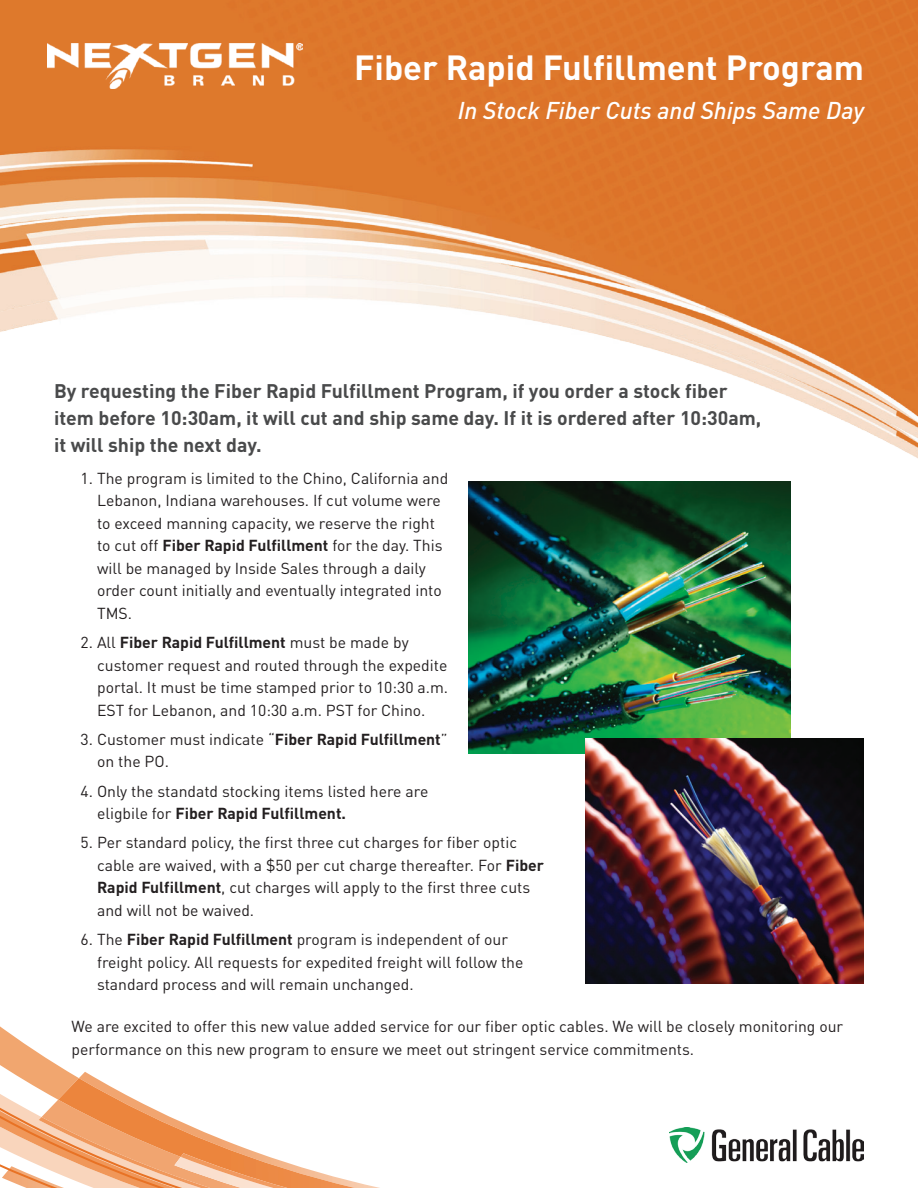
<style>
.page{position:relative;width:918px;height:1188px;background:#fff}
.page>*{position:absolute;margin:0;border:0;box-sizing:border-box;transform-origin:0 0}
.t1{font:700 34.5px "DINOT";color:#fff}
.t2{font:italic 500 24px "DINOT";color:#fff}
.t3{font:700 19.5px/27px "DINOT";color:#494a4b}
.t4{font:15.75px/22.5px "DINOT";color:#231f20}
.s1{font-weight:700}
</style>
<div class="page">
<img style="left:0;top:0;width:918px;height:459px">
<img style="left:48px;top:43px;width:255px;height:45px">
<svg style="left:0;top:1072px;width:380px;height:116px"></svg>
<svg style="left:0;top:1026px;width:79px;height:74px"></svg>
<img style="left:58px;top:1078px;width:297px;height:110px">
<img style="left:181px;top:1153px;width:106px;height:35px">
<img style="left:670px;top:1127px;width:194px;height:36px">
<img style="left:469px;top:482px;width:322px;height:272px">
<img style="left:585px;top:739px;width:279px;height:244px">
<h1 class="t1" style="left:354px;top:45px;width:511px">Fiber Rapid Fulfillment Program</h1>
<h2 class="t2" style="left:458px;top:92px;width:408px">In Stock Fiber Cuts and Ships Same Day</h2>
<p class="t3" style="left:54px;top:376px;width:709px">By requesting the Fiber Rapid Fulfillment Program, if you order a stock fiber item before 10:30am, it will cut and ship same day. If it is ordered after 10:30am, it will ship the next day.</p>
<p class="t4" style="left:97px;top:467px;width:353px;text-indent:-17px">1. The program is limited to the Chino, California and Lebanon, Indiana warehouses. If cut volume were to exceed manning capacity, we reserve the right to cut off <span class="s1">Fiber Rapid Fulfillment</span> for the day. This will be managed by Inside Sales through a daily order count initially and eventually integrated into TMS.</p>
<p class="t4" style="left:97px;top:631px;width:353px;text-indent:-17px">2. All <span class="s1">Fiber Rapid Fulfillment</span> must be made by customer request and routed through the expedite portal. It must be time stamped prior to 10:30 a.m.<br>EST for Lebanon, and 10:30 a.m. PST for Chino.</p>
<p class="t4" style="left:97px;top:728px;width:352px;text-indent:-17px">3. Customer must indicate “<span class="s1">Fiber Rapid Fulfillment</span>” on the PO.</p>
<p class="t4" style="left:97px;top:779px;width:333px;text-indent:-17px">4. Only the standatd stocking items listed here are eligbile for <span class="s1">Fiber Rapid Fulfillment.</span></p>
<p class="t4" style="left:97px;top:831px;width:448px;text-indent:-17px">5. Per standard policy, the first three cut charges for fiber optic cable are waived, with a $50 per cut charge thereafter. For <span class="s1">Fiber Rapid Fulfillment</span>, cut charges will apply to the first three cuts and will not be waived.</p>
<p class="t4" style="left:97px;top:928px;width:428px;text-indent:-17px">6. The <span class="s1">Fiber Rapid Fulfillment</span> program is independent of our freight policy. All requests for expedited freight will follow the standard process and will remain unchanged.</p>
<p class="t4" style="left:72px;top:1015px;width:773px">We are excited to offer this new value added service for our fiber optic cables. We will be closely monitoring our performance on this new program to ensure we meet out stringent service commitments.</p>
</div>
